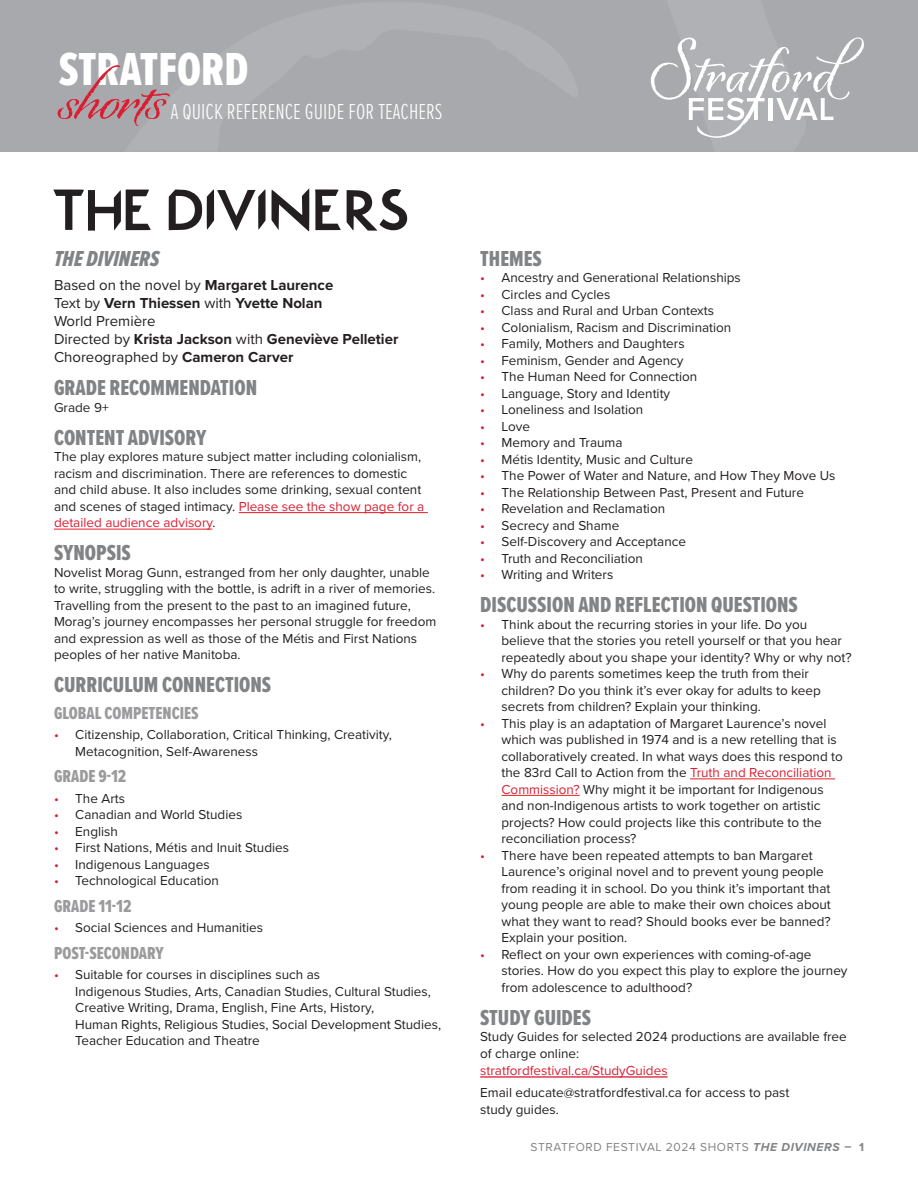
<style>
.page{position:relative;width:918px;height:1188px;background:#fff}
.page>*{position:absolute;margin:0;border:0;box-sizing:border-box;transform-origin:0 0}
.t1{font:71.25px "Origins";letter-spacing:-.005em;color:#da1e32}
.t2{font:48px "Proxima Nova Ex Cn Extrabld";color:#fff}
.t3{font:22.5px "Proxima Nova Ex Cn Extrabld";color:#818385}
.t4{font:300 22.5px "Proxima Nova Ex Cn";color:#fff}
.t5{font:22.5px "Proxima Nova Ex Cn Extrabld It";color:#818385}
.t6{font:18px "Proxima Nova Ex Cn Extrabld";color:#9b9b9d}
.t7{font:700 15px/18px "Proxima Nova";color:#231f20}
.t8{font:13.5px/16.5px "Proxima Nova";color:#231f20}
.t9{font:13.5px "Proxima Nova";color:#da1e32}
.t10{font:12px "Proxima Nova";letter-spacing:.05em;color:#818385}
.s1{font-weight:400}
.s2{color:#da1e32}
.s3{font-weight:700;font-style:italic}
.s4{font-weight:700}
</style>
<div class="page">
<div style="left:0;top:0;width:918px;height:152px;background:#a8a9ad"></div>
<svg style="left:650px;top:37px;width:214px;height:101px"></svg>
<svg style="left:53px;top:190px;width:98px;height:41px"></svg>
<svg style="left:272px;top:188px;width:37px;height:44px"></svg>
<svg style="left:315px;top:190px;width:26px;height:40px"></svg>
<svg style="left:347px;top:189px;width:60px;height:42px"></svg>
<svg style="left:169px;top:189px;width:97px;height:42px"></svg>
<hr style="left:239px;top:512px;width:189px;height:1px;background:#e61e25">
<hr style="left:54px;top:529px;width:158px;height:1px;background:#e61e25">
<hr style="left:690px;top:779px;width:145px;height:1px;background:#e61e25">
<hr style="left:502px;top:795px;width:78px;height:1px;background:#e61e25">
<hr style="left:480px;top:1077px;width:188px;height:1px;background:#da1e32">
<h2 class="t2" style="left:59px;top:35px;width:191px">STRATFORD</h2>
<h1 class="t1" style="left:58px;top:52px;width:106px">shorts</h1>
<h3 class="t4" style="left:171px;top:95px;width:273px">A QUICK REFERENCE GUIDE FOR TEACHERS</h3>
<h3 class="t5" style="left:54px;top:242px;width:107px">THE DIVINERS</h3>
<p class="t7" style="left:54px;top:277px;width:346px"><span class="s1">Based on the novel by</span> Margaret Laurence<br><span class="s1">Text by</span> Vern Thiessen <span class="s1">with</span> Yvette Nolan<br><span class="s1">World Première<br>Directed by</span> Krista Jackson <span class="s1">with</span> Geneviève Pelletier <span class="s1">Choreographed by</span> Cameron Carver</p>
<h3 class="t3" style="left:54px;top:371px;width:205px">GRADE RECOMMENDATION</h3>
<p class="t8" style="left:54px;top:399px;width:56px">Grade 9+</p>
<h3 class="t3" style="left:54px;top:421px;width:154px">CONTENT ADVISORY</h3>
<p class="t8" style="left:54px;top:449px;width:372px">The play explores mature subject matter including colonialism, racism and discrimination. There are references to domestic and child abuse. It also includes some drinking, sexual content and scenes of staged intimacy. <span class="s2">Please see the show page for a detailed audience advisory</span>.</p>
<h3 class="t3" style="left:54px;top:536px;width:79px">SYNOPSIS</h3>
<p class="t8" style="left:54px;top:564px;width:384px">Novelist Morag Gunn, estranged from her only daughter, unable to write, struggling with the bottle, is adrift in a river of memories.<br>Travelling from the present to the past to an imagined future, Morag’s journey encompasses her personal struggle for freedom and expression as well as those of the Métis and First Nations peoples of her native Manitoba.</p>
<h3 class="t3" style="left:54px;top:668px;width:219px">CURRICULUM CONNECTIONS</h3>
<h3 class="t6" style="left:54px;top:700px;width:146px">GLOBAL COMPETENCIES</h3>
<p class="t8" style="left:75px;top:727px;width:318px;text-indent:-21px"><span class="s2">•</span> Citizenship, Collaboration, Critical Thinking, Creativity,<br>Metacognition, Self-Awareness</p>
<h3 class="t6" style="left:54px;top:763px;width:74px">GRADE 9-12</h3>
<p class="t8" style="left:54px;top:790px;width:73px"><span class="s2">•</span> The Arts</p>
<p class="t8" style="left:54px;top:807px;width:190px"><span class="s2">•</span> Canadian and World Studies</p>
<p class="t8" style="left:54px;top:823px;width:65px"><span class="s2">•</span> English</p>
<p class="t8" style="left:54px;top:840px;width:237px"><span class="s2">•</span> First Nations, Métis and Inuit Studies</p>
<p class="t8" style="left:54px;top:856px;width:157px"><span class="s2">•</span> Indigenous Languages</p>
<p class="t8" style="left:54px;top:873px;width:167px"><span class="s2">•</span> Technological Education</p>
<h3 class="t6" style="left:54px;top:893px;width:79px">GRADE 11-12</h3>
<p class="t8" style="left:54px;top:920px;width:211px"><span class="s2">•</span> Social Sciences and Humanities</p>
<h3 class="t6" style="left:54px;top:940px;width:111px">POST-SECONDARY</h3>
<p class="t8" style="left:75px;top:967px;width:367px;text-indent:-21px"><span class="s2">•</span> Suitable for courses in disciplines such as<br>Indigenous Studies, Arts, Canadian Studies, Cultural Studies, Creative Writing, Drama, English, Fine Arts, History,<br>Human Rights, Religious Studies, Social Development Studies, Teacher Education and Theatre</p>
<h3 class="t3" style="left:480px;top:242px;width:63px">THEMES</h3>
<p class="t8" style="left:480px;top:270px;width:262px"><span class="s2">•</span> Ancestry and Generational Relationships</p>
<p class="t8" style="left:480px;top:286px;width:132px"><span class="s2">•</span> Circles and Cycles</p>
<p class="t8" style="left:480px;top:303px;width:235px"><span class="s2">•</span> Class and Rural and Urban Contexts</p>
<p class="t8" style="left:480px;top:319px;width:253px"><span class="s2">•</span> Colonialism, Racism and Discrimination</p>
<p class="t8" style="left:480px;top:336px;width:206px"><span class="s2">•</span> Family, Mothers and Daughters</p>
<p class="t8" style="left:480px;top:352px;width:205px"><span class="s2">•</span> Feminism, Gender and Agency</p>
<p class="t8" style="left:480px;top:369px;width:219px"><span class="s2">•</span> The Human Need for Connection</p>
<p class="t8" style="left:480px;top:385px;width:191px"><span class="s2">•</span> Language, Story and Identity</p>
<p class="t8" style="left:480px;top:402px;width:165px"><span class="s2">•</span> Loneliness and Isolation</p>
<p class="t8" style="left:480px;top:418px;width:51px"><span class="s2">•</span> Love</p>
<p class="t8" style="left:480px;top:435px;width:144px"><span class="s2">•</span> Memory and Trauma</p>
<p class="t8" style="left:480px;top:451px;width:214px"><span class="s2">•</span> Métis Identity, Music and Culture</p>
<p class="t8" style="left:480px;top:468px;width:357px"><span class="s2">•</span> The Power of Water and Nature, and How They Move Us</p>
<p class="t8" style="left:480px;top:484px;width:325px"><span class="s2">•</span> The Relationship Between Past, Present and Future</p>
<p class="t8" style="left:480px;top:501px;width:186px"><span class="s2">•</span> Revelation and Reclamation</p>
<p class="t8" style="left:480px;top:517px;width:141px"><span class="s2">•</span> Secrecy and Shame</p>
<p class="t8" style="left:480px;top:534px;width:207px"><span class="s2">•</span> Self-Discovery and Acceptance</p>
<p class="t8" style="left:480px;top:550px;width:164px"><span class="s2">•</span> Truth and Reconciliation</p>
<p class="t8" style="left:480px;top:567px;width:135px"><span class="s2">•</span> Writing and Writers</p>
<h3 class="t3" style="left:480px;top:588px;width:319px">DISCUSSION AND REFLECTION QUESTIONS</h3>
<p class="t8" style="left:502px;top:616px;width:352px;text-indent:-21px"><span class="s2">•</span> Think about the recurring stories in your life. Do you believe that the stories you retell yourself or that you hear repeatedly about you shape your identity? Why or why not?</p>
<p class="t8" style="left:502px;top:666px;width:321px;text-indent:-21px"><span class="s2">•</span> Why do parents sometimes keep the truth from their children? Do you think it’s ever okay for adults to keep secrets from children? Explain your thinking.</p>
<p class="t8" style="left:502px;top:715px;width:343px;text-indent:-21px"><span class="s2">•</span> This play is an adaptation of Margaret Laurence’s novel which was published in 1974 and is a new retelling that is collaboratively created. In what ways does this respond to the 83rd Call to Action from the <span class="s2">Truth and Reconciliation Commission?</span> Why might it be important for Indigenous and non-Indigenous artists to work together on artistic projects? How could projects like this contribute to the reconciliation process?</p>
<p class="t8" style="left:502px;top:847px;width:331px;text-indent:-21px"><span class="s2">•</span> There have been repeated attempts to ban Margaret Laurence’s original novel and to prevent young people from reading it in school. Do you think it’s important that young people are able to make their own choices about what they want to read? Should books ever be banned?<br>Explain your position.</p>
<p class="t8" style="left:502px;top:946px;width:348px;text-indent:-21px"><span class="s2">•</span> Reflect on your own experiences with coming-of-age stories. How do you expect this play to explore the journey from adolescence to adulthood?</p>
<h3 class="t3" style="left:480px;top:1001px;width:112px">STUDY GUIDES</h3>
<p class="t8" style="left:480px;top:1029px;width:368px">Study Guides for selected 2024 productions are available free of charge online:</p>
<p class="t9" style="left:480px;top:1062px;width:189px">stratfordfestival.ca/StudyGuides</p>
<p class="t8" style="left:480px;top:1085px;width:311px">Email educate@stratfordfestival.ca for access to past study guides.</p>
<p class="t10" style="left:531px;top:1140px;width:335px">STRATFORD FESTIVAL 2024 SHORTS <span class="s3">THE DIVINERS –</span> <span class="s4">1</span></p>
</div>
